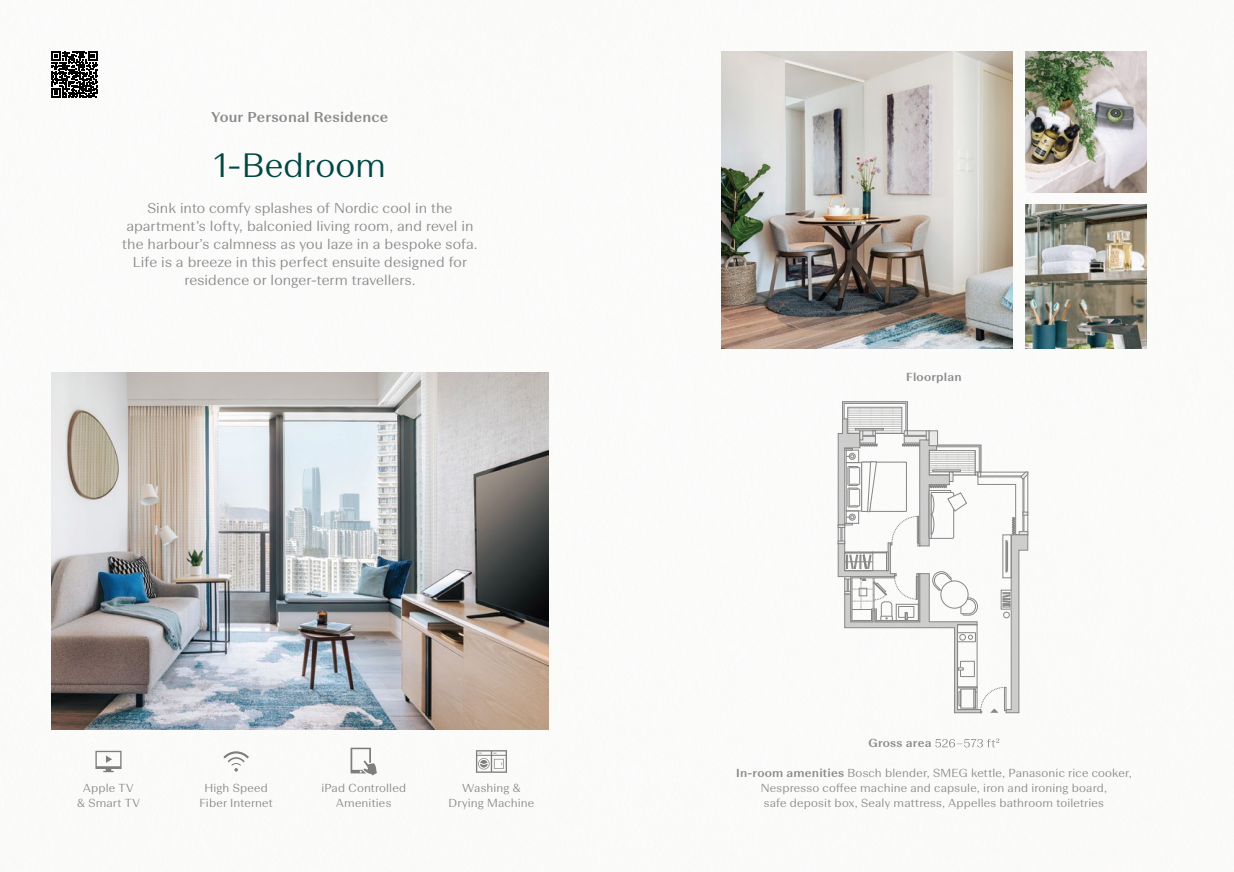
<style>
.page{position:relative;width:1234px;height:872px;background:#fff}
.page>*{position:absolute;margin:0;border:0;box-sizing:border-box;transform-origin:0 0}
.t1{font:300 33.75px "Beausite Fit";color:#014843}
.t2{font:300 14.25px/18px "Beausite Fit";letter-spacing:.01em;color:#8a8a8a;text-align:center}
.t3{font:500 14.25px "Beausite Fit";letter-spacing:.015em;color:#8a8a8a}
.t4{font:300 11.7px/15px "Beausite Fit";letter-spacing:.015em;color:#8a8a8a;text-align:center}
.t5{font:500 11.7px "Beausite Fit";letter-spacing:.02em;color:#8a8a8a}
.s1{font-weight:500}
</style>
<div class="page">
<img style="left:721px;top:51px;width:291px;height:297px">
<img style="left:1025px;top:204px;width:121px;height:144px">
<img style="left:1025px;top:51px;width:121px;height:141px">
<img style="left:51px;top:372px;width:498px;height:357px">
<svg style="left:51px;top:51px;width:47px;height:47px"></svg>
<svg style="left:935px;top:738px;width:64px;height:9px"></svg>
<svg style="left:837px;top:401px;width:190px;height:312px"></svg>
<svg style="left:95px;top:751px;width:26px;height:21px"></svg>
<svg style="left:223px;top:751px;width:26px;height:20px"></svg>
<svg style="left:350px;top:747px;width:27px;height:28px"></svg>
<svg style="left:476px;top:750px;width:31px;height:23px"></svg>
<p class="t3" style="left:211px;top:107px;width:178px">Your Personal Residence</p>
<h1 class="t1" style="left:214px;top:142px;width:173px">1-Bedroom</h1>
<p class="t2" style="left:122px;top:198px;width:357px">Sink into comfy splashes of Nordic cool in the apartment’s lofty, balconied living room, and revel in the harbour’s calmness as you laze in a bespoke sofa.<br>Life is a breeze in this perfect ensuite designed for residence or longer-term travellers.</p>
<p class="t4" style="left:77px;top:780px;width:64px">Apple TV<br>&amp; Smart TV</p>
<p class="t4" style="left:199px;top:780px;width:75px">High Speed<br>Fiber Internet</p>
<p class="t4" style="left:448px;top:780px;width:87px">Washing &amp;<br>Drying Machine</p>
<p class="t4" style="left:321px;top:780px;width:86px">iPad Controlled<br>Amenities</p>
<p class="t5" style="left:906px;top:369px;width:57px">Floorplan</p>
<p class="t5" style="left:868px;top:735px;width:65px">Gross area</p>
<p class="t4" style="left:736px;top:765px;width:397px"><span class="s1">In-room amenities</span> Bosch blender, SMEG kettle, Panasonic rice cooker,<br>Nespresso coffee machine and capsule, iron and ironing board,<br>safe deposit box, Sealy mattress, Appelles bathroom toiletries</p>
</div>
